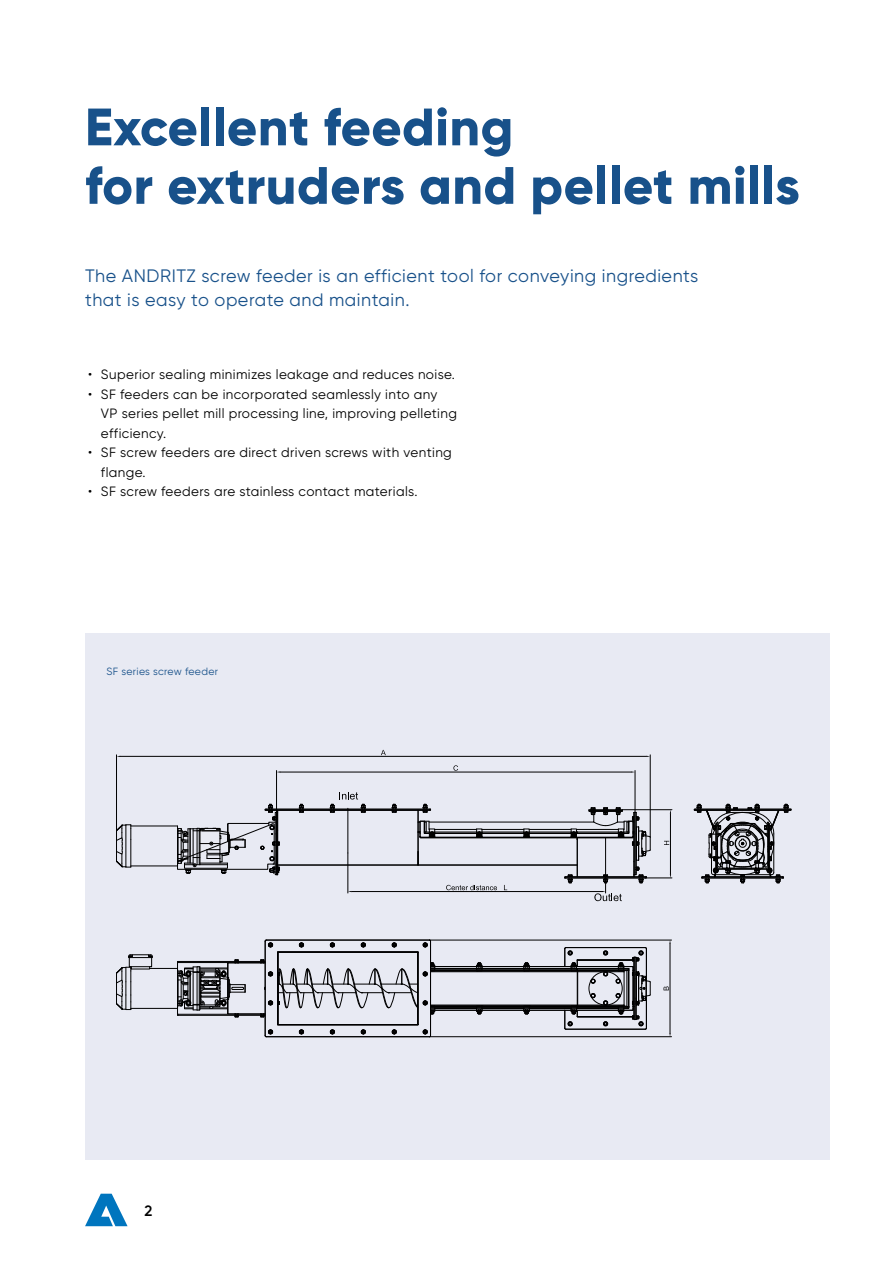
<style>
.page{position:relative;width:893px;height:1263px;background:#fff}
.page>*{position:absolute;margin:0;border:0;box-sizing:border-box;transform-origin:0 0}
.t1{font:800 52.5px/58.5px "Gilroy";letter-spacing:.01em;color:#18518a}
.t2{font:18px/24px "Gilroy";letter-spacing:.03em;color:#18518a}
.t3{font:600 15px "Gilroy";color:#000}
.t4{font:13.5px/19.5px "Gilroy";letter-spacing:.03em;color:#000}
.t5{font:10.5px "Gilroy";letter-spacing:.03em;color:#18518a}
</style>
<div class="page">
<svg style="left:85px;top:1194px;width:43px;height:32px"></svg>
<div style="left:85px;top:633px;width:744px;height:526px;background:#e8eaf3"></div>
<hr style="left:131px;top:826px;width:47px;height:1px;background:#000">
<hr style="left:131px;top:866px;width:47px;height:1px;background:#000">
<svg style="left:116px;top:824px;width:16px;height:44px"></svg>
<svg style="left:694px;top:803px;width:98px;height:81px"></svg>
<svg style="left:116px;top:939px;width:535px;height:99px"></svg>
<hr style="left:276px;top:770px;width:1px;height:42px;background:#000">
<hr style="left:635px;top:770px;width:1px;height:42px;background:#000">
<hr style="left:280px;top:772px;width:351px;height:1px;background:#000">
<svg style="left:452px;top:765px;width:6px;height:8px"></svg>
<hr style="left:116px;top:755px;width:1px;height:75px;background:#000">
<hr style="left:650px;top:755px;width:1px;height:82px;background:#000">
<hr style="left:120px;top:756px;width:526px;height:1px;background:#000">
<svg style="left:381px;top:750px;width:5px;height:5px"></svg>
<hr style="left:429px;top:940px;width:242px;height:1px;background:#000">
<hr style="left:429px;top:1036px;width:242px;height:1px;background:#000">
<hr style="left:670px;top:944px;width:1px;height:89px;background:#000">
<svg style="left:663px;top:986px;width:6px;height:4px"></svg>
<svg style="left:177px;top:792px;width:495px;height:110px"></svg>
<h1 class="t1" style="left:85px;top:97px;width:716px">Excellent feeding<br>for extruders and pellet mills</h1>
<h2 class="t2" style="left:85px;top:263px;width:615px">The ANDRITZ screw feeder is an efficient tool for conveying ingredients that is easy to operate and maintain.</h2>
<p class="t4" style="left:88px;top:365px;width:368px">• Superior sealing minimizes leakage and reduces noise.</p>
<p class="t4" style="left:101px;top:384px;width:358px;text-indent:-13px">• SF feeders can be incorporated seamlessly into any<br>VP series pellet mill processing line, improving pelleting efficiency.</p>
<p class="t4" style="left:101px;top:443px;width:352px;text-indent:-13px">• SF screw feeders are direct driven screws with venting flange.</p>
<p class="t4" style="left:88px;top:482px;width:331px">• SF screw feeders are stainless contact materials.</p>
<p class="t5" style="left:107px;top:665px;width:113px">SF series screw feeder</p>
<p class="t3" style="left:145px;top:1201px;width:9px">2</p>
</div>
